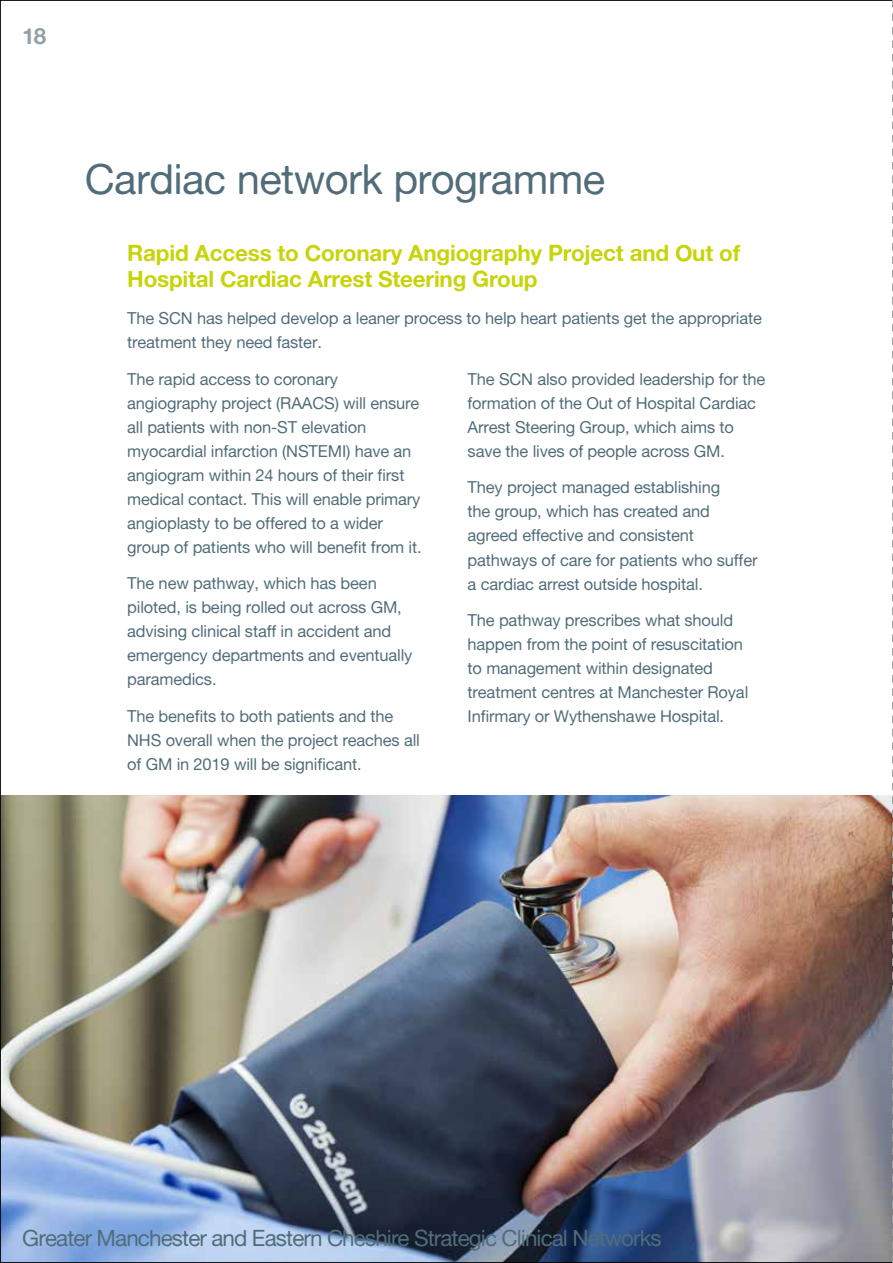
<style>
.page{position:relative;width:893px;height:1263px;background:#fff}
.page>*{position:absolute;margin:0;border:0;box-sizing:border-box;transform-origin:0 0}
.t1{font:41.85px "Alte Haas Grotesk";letter-spacing:-.015em;color:#516d7a}
.t2{font:22.5px/25.8px "Alte Haas Grotesk Bold";letter-spacing:-.01em;color:#c8d409}
.t3{font:22.5px "Alte Haas Grotesk";letter-spacing:-.04em;color:#516d7a}
.t4{font:22.5px "Alte Haas Grotesk Bold";color:#94a0a9}
.t5{font:16.5px/24px "Alte Haas Grotesk";letter-spacing:-.01em;color:#516d7a}
</style>
<div class="page">
<img style="left:0;top:0;width:892px;height:1263px">
<svg style="left:892px;top:0;width:1px;height:1263px"></svg>
<h2 class="t4" style="left:22px;top:22px;width:26px">18</h2>
<h1 class="t1" style="left:85px;top:154px;width:522px">Cardiac network programme</h1>
<h2 class="t2" style="left:127px;top:240px;width:614px">Rapid Access to Coronary Angiography Project and Out of<br>Hospital Cardiac Arrest Steering Group</h2>
<p class="t5" style="left:127px;top:306px;width:636px">The SCN has helped develop a leaner process to help heart patients get the appropriate treatment they need faster.</p>
<p class="t5" style="left:127px;top:366px;width:296px">The rapid access to coronary angiography project (RAACS) will ensure all patients with non-ST elevation myocardial infarction (NSTEMI) have an angiogram within 24 hours of their first medical contact. This will enable primary angioplasty to be offered to a wider group of patients who will benefit from it.</p>
<p class="t5" style="left:127px;top:571px;width:287px">The new pathway, which has been piloted, is being rolled out across GM, advising clinical staff in accident and emergency departments and eventually paramedics.</p>
<p class="t5" style="left:127px;top:704px;width:294px">The benefits to both patients and the<br>NHS overall when the project reaches all of GM in 2019 will be significant.</p>
<p class="t5" style="left:468px;top:367px;width:299px">The SCN also provided leadership for the formation of the Out of Hospital Cardiac Arrest Steering Group, which aims to save the lives of people across GM.</p>
<p class="t5" style="left:468px;top:475px;width:291px">They project managed establishing<br>the group, which has created and agreed effective and consistent pathways of care for patients who suffer a cardiac arrest outside hospital.</p>
<p class="t5" style="left:468px;top:608px;width:282px">The pathway prescribes what should happen from the point of resuscitation to management within designated treatment centres at Manchester Royal Infirmary or Wythenshawe Hospital.</p>
<h2 class="t3" style="left:22px;top:1225px;width:641px">Greater Manchester and Eastern Cheshire Strategic Clinical Networks</h2>
</div>
